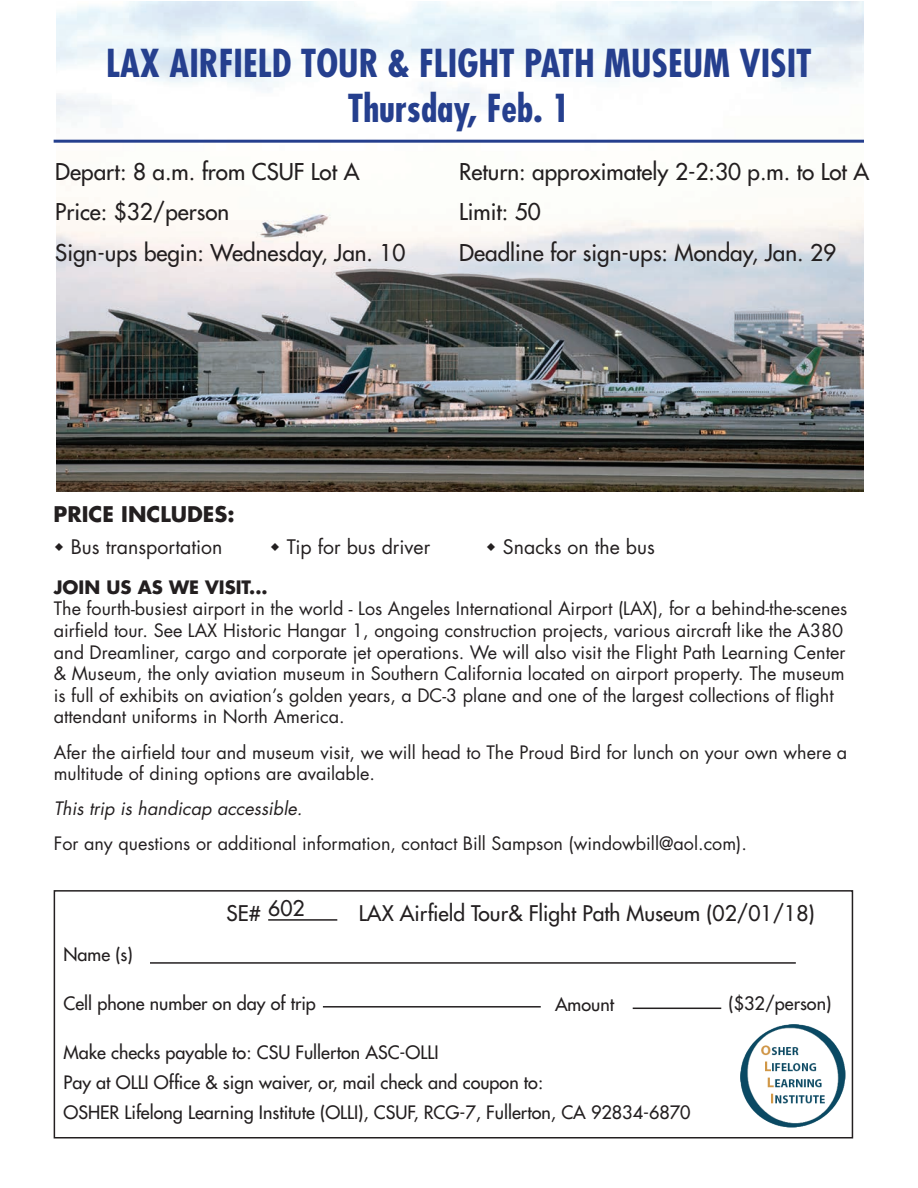
<style>
.page{position:relative;width:918px;height:1188px;background:#fff}
.page>*{position:absolute;margin:0;border:0;box-sizing:border-box;transform-origin:0 0}
.t1{font:700 condensed 37.5px/45px "Futura Std";color:#253f8e;text-align:center}
.t2{font:500 22.5px/40.5px "Futura Std";color:#231f20}
.t3{font:500 21px "Futura Std";color:#231f20}
.t4{font:700 21px "Futura Std";color:#231f20}
.t5{font:19.5px "Futura Std";color:#231f20}
.t6{font:18px/21.6px "Futura Std";color:#231f20}
.t7{font:500 18px/29.7px "Futura Std";color:#231f20}
.t8{font:italic 18px "Futura Std";color:#231f20}
.t9{font:700 18px "Futura Std";color:#231f20}
</style>
<div class="page">
<img style="left:56px;top:1px;width:807px;height:491px">
<div style="left:54px;top:890px;width:799px;height:248px;border:2px solid #231f20"></div>
<hr style="left:268px;top:919px;width:69px;height:2px;background:#231f20">
<hr style="left:150px;top:962px;width:646px;height:2px;background:#231f20">
<hr style="left:323px;top:1006px;width:218px;height:2px;background:#231f20">
<hr style="left:633px;top:1008px;width:88px;height:1px;background:#231f20">
<img style="left:741px;top:1024px;width:104px;height:104px">
<hr style="left:54px;top:140px;width:810px;height:3px;background:#253f8e">
<h1 class="t1" style="left:106px;top:41px;width:707px">LAX AIRFIELD TOUR &amp; FLIGHT PATH MUSEUM VISIT<br>Thursday, Feb. 1</h1>
<p class="t2" style="left:55px;top:151px;width:352px">Depart: 8 a.m. from CSUF Lot A<br>Price: $32/person<br>Sign-ups begin: Wednesday, Jan. 10</p>
<p class="t2" style="left:459px;top:151px;width:412px">Return: approximately 2-2:30 p.m. to Lot A<br>Limit: 50<br>Deadline for sign-ups: Monday, Jan. 29</p>
<p class="t4" style="left:54px;top:500px;width:182px">PRICE INCLUDES:</p>
<p class="t5" style="left:71px;top:534px;width:153px">Bus transportation</p>
<p class="t5" style="left:287px;top:534px;width:145px">Tip for bus driver</p>
<p class="t5" style="left:503px;top:534px;width:154px">Snacks on the bus</p>
<p class="t9" style="left:54px;top:575px;width:215px">JOIN US AS WE VISIT...</p>
<p class="t6" style="left:54px;top:598px;width:795px">The fourth-busiest airport in the world - Los Angeles International Airport (LAX), for a behind-the-scenes airfield tour. See LAX Historic Hangar 1, ongoing construction projects, various aircraft like the A380 and Dreamliner, cargo and corporate jet operations. We will also visit the Flight Path Learning Center &amp; Museum, the only aviation museum in Southern California located on airport property. The museum is full of exhibits on aviation’s golden years, a DC-3 plane and one of the largest collections of flight attendant uniforms in North America.</p>
<p class="t6" style="left:54px;top:741px;width:795px">Afer the airfield tour and museum visit, we will head to The Proud Bird for lunch on your own where a multitude of dining options are available.</p>
<p class="t8" style="left:54px;top:797px;width:250px">This trip is handicap accessible.</p>
<p class="t6" style="left:54px;top:833px;width:695px">For any questions or additional information, contact Bill Sampson (windowbill@aol.com).</p>
<p class="t3" style="left:268px;top:895px;width:38px">602</p>
<p class="t3" style="left:227px;top:900px;width:36px">SE#</p>
<p class="t3" style="left:359px;top:900px;width:457px">LAX Airfield Tour&amp; Flight Path Museum (02/01/18)</p>
<p class="t7" style="left:63px;top:940px;width:71px">Name (s)</p>
<p class="t7" style="left:63px;top:988px;width:254px">Cell phone number on day of trip</p>
<p class="t7" style="left:555px;top:990px;width:61px">Amount</p>
<p class="t7" style="left:729px;top:988px;width:104px">($32/person)</p>
<p class="t7" style="left:63px;top:1038px;width:629px">Make checks payable to: CSU Fullerton ASC-OLLI<br>Pay at OLLI Office &amp; sign waiver, or, mail check and coupon to:<br>OSHER Lifelong Learning Institute (OLLI), CSUF, RCG-7, Fullerton, CA 92834-6870</p>
</div>
